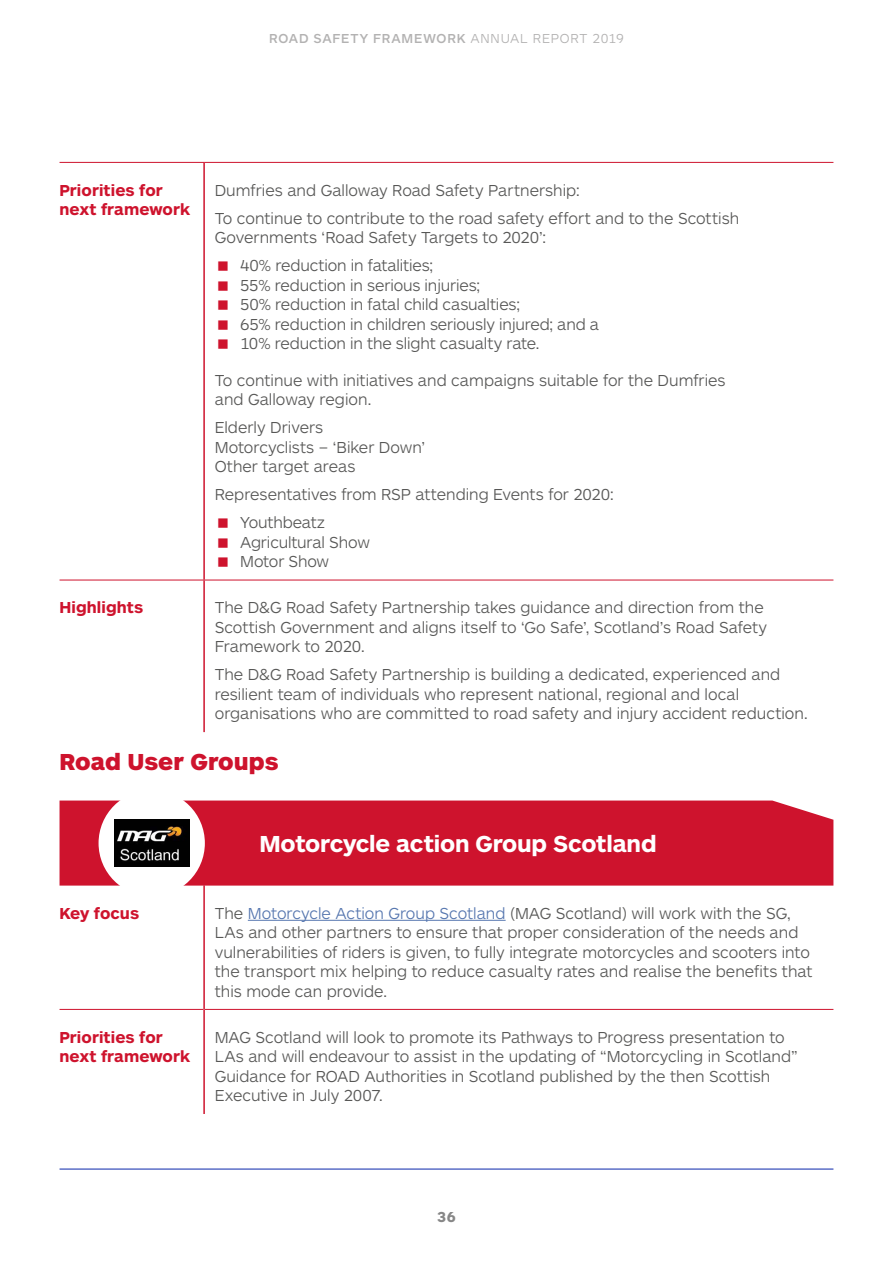
<style>
.page{position:relative;width:893px;height:1263px;background:#fff}
.page>*{position:absolute;margin:0;border:0;box-sizing:border-box;transform-origin:0 0}
.t1{font:700 24px "ARS Maquette Tr";letter-spacing:-.01em;color:#fff}
.t2{font:900 24px "ARS Maquette Tr";color:#ce132d}
.t3{font:300 16.5px/19.5px "ARS Maquette Tr";color:#575756}
.t4{font:700 16.5px/19.5px "ARS Maquette Tr";letter-spacing:.005em;color:#ce132d}
.t5{font:700 15px "ARS Maquette Tr";color:#878787}
.t6{font:500 13.5px "ARS Maquette Tr";letter-spacing:.06em;color:#b3b2b2}
.s1{font-weight:300}
.s2{color:#5576af}
</style>
<div class="page">
<hr style="left:60px;top:1169px;width:773px;height:1px;background:#0a26aa">
<hr style="left:203px;top:163px;width:2px;height:417px;background:#ce132d">
<hr style="left:60px;top:162px;width:144px;height:1px;background:#ce132d">
<hr style="left:204px;top:162px;width:629px;height:1px;background:#ce132d">
<hr style="left:60px;top:580px;width:144px;height:1px;background:#ce132d">
<hr style="left:204px;top:580px;width:629px;height:1px;background:#ce132d">
<hr style="left:203px;top:580px;width:2px;height:152px;background:#ce132d">
<hr style="left:60px;top:1009px;width:143px;height:1px;background:#ce132d">
<hr style="left:205px;top:1009px;width:628px;height:1px;background:#ce132d">
<hr style="left:203px;top:885px;width:2px;height:124px;background:#ce132d">
<hr style="left:203px;top:1009px;width:2px;height:105px;background:#ce132d">
<hr style="left:248px;top:920px;width:258px;height:1px;background:#5576af">
<div style="left:60px;top:800px;width:773px;height:85px;background:#ce132d"></div>
<div style="left:99px;top:790px;width:106px;height:106px;background:#fff;border-radius:50%"></div>
<img style="left:114px;top:819px;width:75px;height:48px">
<p class="t6" style="left:269px;top:32px;width:356px">ROAD SAFETY FRAMEWORK <span class="s1">ANNUAL REPORT 2019</span></p>
<p class="t4" style="left:60px;top:180px;width:132px">Priorities for next framework</p>
<p class="t3" style="left:215px;top:176px;width:526px;line-height:28px">Dumfries and Galloway Road Safety Partnership:<br>To continue to contribute to the road safety effort and to the Scottish</p>
<p class="t3" style="left:240px;top:224px;width:307px;line-height:28px;text-indent:-26px">Governments ‘Road Safety Targets to 2020’:<br>40% reduction in fatalities;</p>
<p class="t3" style="left:240px;top:275px;width:360px">55% reduction in serious injuries;<br>50% reduction in fatal child casualties;<br>65% reduction in children seriously injured; and a 10% reduction in the slight casualty rate.</p>
<p class="t3" style="left:215px;top:370px;width:512px">To continue with initiatives and campaigns suitable for the Dumfries and Galloway region.</p>
<p class="t3" style="left:215px;top:418px;width:212px">Elderly Drivers<br>Motorcyclists – ‘Biker Down’<br>Other target areas</p>
<p class="t3" style="left:240px;top:481px;width:375px;line-height:28px;text-indent:-26px">Representatives from RSP attending Events for 2020:<br>Youthbeatz</p>
<p class="t3" style="left:240px;top:532px;width:131px">Agricultural Show<br>Motor Show</p>
<p class="t4" style="left:60px;top:598px;width:85px">Highlights</p>
<p class="t3" style="left:215px;top:598px;width:554px">The D&amp;G Road Safety Partnership takes guidance and direction from the<br>Scottish Government and aligns itself to ‘Go Safe’, Scotland’s Road Safety<br>Framework to 2020.</p>
<p class="t3" style="left:215px;top:665px;width:594px">The D&amp;G Road Safety Partnership is building a dedicated, experienced and resilient team of individuals who represent national, regional and local organisations who are committed to road safety and injury accident reduction.</p>
<h1 class="t2" style="left:60px;top:749px;width:221px">Road User Groups</h1>
<h1 class="t1" style="left:259px;top:831px;width:399px">Motorcycle action Group Scotland</h1>
<p class="t4" style="left:60px;top:903px;width:81px">Key focus</p>
<p class="t3" style="left:215px;top:903px;width:599px">The <span class="s2">Motorcycle Action Group Scotland</span> (MAG Scotland) will work with the SG, LAs and other partners to ensure that proper consideration of the needs and vulnerabilities of riders is given, to fully integrate motorcycles and scooters into the transport mix helping to reduce casualty rates and realise the benefits that this mode can provide.</p>
<p class="t4" style="left:60px;top:1027px;width:132px">Priorities for next framework</p>
<p class="t3" style="left:215px;top:1027px;width:584px">MAG Scotland will look to promote its Pathways to Progress presentation to LAs and will endeavour to assist in the updating of “Motorcycling in Scotland” Guidance for ROAD Authorities in Scotland published by the then Scottish Executive in July 2007.</p>
<p class="t5" style="left:437px;top:1209px;width:20px">36</p>
</div>
